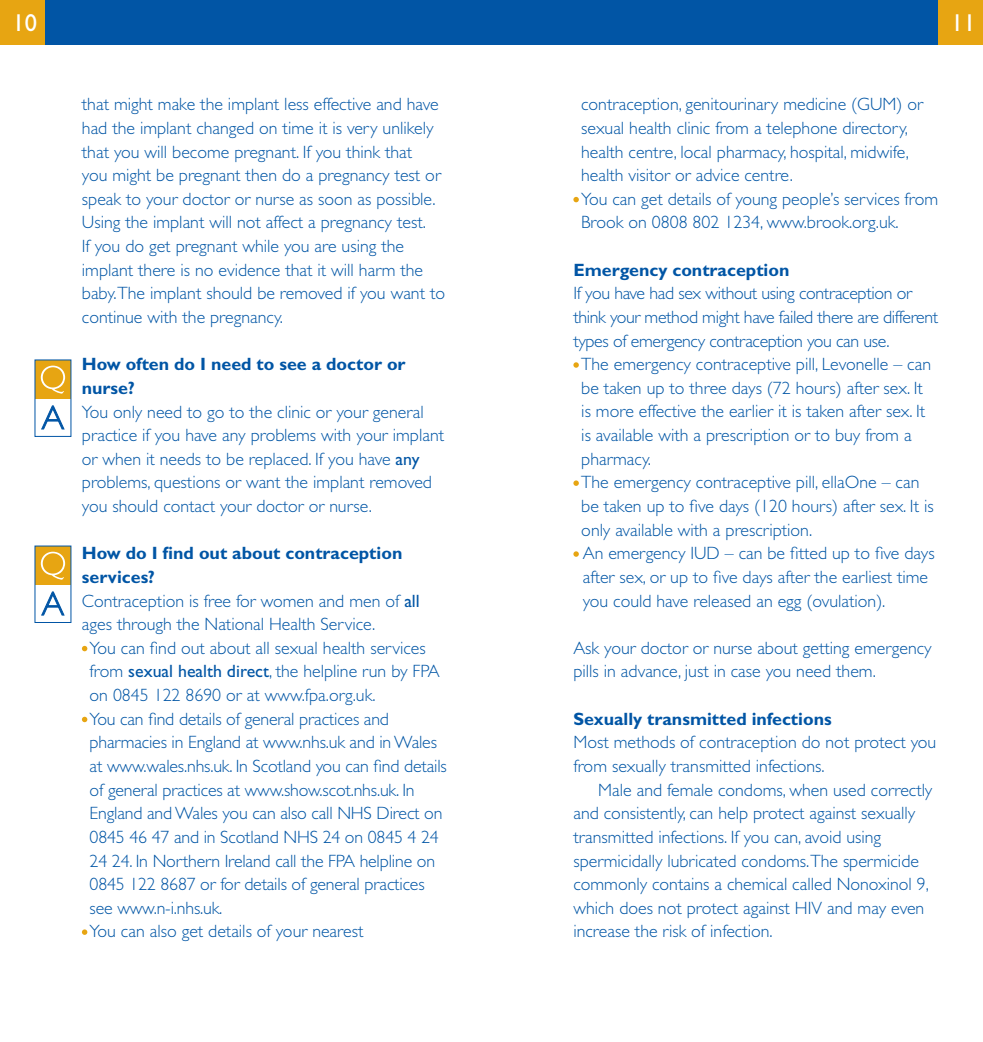
<style>
.page{position:relative;width:983px;height:1042px;background:#fff}
.page>*{position:absolute;margin:0;border:0;box-sizing:border-box;transform-origin:0 0}
.t1{font:24.5px "Gill Sans";color:#fff}
.t2{font:300 17.85px/23.6px "Gill Sans";color:#0155a5}
.t3{font:300 17.85px "Gill Sans";letter-spacing:-.02em;color:#0155a5}
.t4{font:700 17.85px/23.6px "Gill Sans";color:#0155a5}
.s1{font-weight:400}
</style>
<div class="page">
<div style="left:0;top:0;width:491px;height:45px;background:#0155a5"></div>
<div style="left:0;top:0;width:45px;height:45px;background:#e7a512"></div>
<div style="left:491px;top:0;width:491px;height:45px;background:#0155a5"></div>
<div style="left:938px;top:0;width:44px;height:45px;background:#e7a512"></div>
<svg style="left:82px;top:646px;width:5px;height:5px"></svg>
<svg style="left:82px;top:717px;width:5px;height:5px"></svg>
<svg style="left:82px;top:929px;width:5px;height:6px"></svg>
<svg style="left:573px;top:197px;width:5px;height:5px"></svg>
<svg style="left:573px;top:362px;width:5px;height:6px"></svg>
<svg style="left:573px;top:480px;width:5px;height:6px"></svg>
<svg style="left:573px;top:551px;width:5px;height:6px"></svg>
<div style="left:35px;top:360px;width:36px;height:38px;background:#e7a512"></div>
<svg style="left:41px;top:366px;width:24px;height:28px"></svg>
<svg style="left:41px;top:405px;width:24px;height:24px"></svg>
<div style="left:35px;top:546px;width:36px;height:38px;background:#e7a512"></div>
<svg style="left:41px;top:552px;width:24px;height:28px"></svg>
<svg style="left:41px;top:591px;width:24px;height:25px"></svg>
<h1 class="t1" style="left:12px;top:8px;width:26px">10</h1>
<h1 class="t1" style="left:950px;top:8px;width:26px">11</h1>
<p class="t2" style="left:82px;top:93px;width:364px">that might make the implant less effective and have had the implant changed on time it is very unlikely that you will become pregnant. If you think that<br>you might be pregnant then do a pregnancy test or speak to your doctor or nurse as soon as possible.<br>Using the implant will not affect a pregnancy test.<br>If you do get pregnant while you are using the implant there is no evidence that it will harm the baby.The implant should be removed if you want to continue with the pregnancy.</p>
<p class="t4" style="left:82px;top:352px;width:325px">How often do I need to see a doctor or nurse?</p>
<p class="t2" style="left:82px;top:400px;width:363px">You only need to go to the clinic or your general practice if you have any problems with your implant or when it needs to be replaced. If you have <span class="s1">any </span>problems, questions or want the implant removed you should contact your doctor or nurse.</p>
<p class="t4" style="left:82px;top:541px;width:322px">How do I find out about contraception</p>
<p class="t4" style="left:82px;top:565px;width:75px">services?</p>
<p class="t2" style="left:82px;top:589px;width:339px">Contraception is free for women and men of <span class="s1">all</span></p>
<p class="t2" style="left:82px;top:613px;width:295px">ages through the National Health Service.</p>
<p class="t2" style="left:90px;top:636px;width:337px">You can find out about all sexual health services</p>
<p class="t2" style="left:90px;top:660px;width:351px">from <span class="s1">sexual health direct</span>, the helpline run by FPA</p>
<p class="t2" style="left:90px;top:683px;width:287px">on 0845 122 8690 or at www.fpa.org.uk.</p>
<p class="t2" style="left:90px;top:707px;width:301px">You can find details of general practices and</p>
<p class="t2" style="left:90px;top:731px;width:349px">pharmacies in England at www.nhs.uk and in Wales</p>
<p class="t2" style="left:90px;top:754px;width:358px">at www.wales.nhs.uk. In Scotland you can find details</p>
<p class="t2" style="left:90px;top:778px;width:326px">of general practices at www.show.scot.nhs.uk. In</p>
<p class="t2" style="left:90px;top:801px;width:354px">England and Wales you can also call NHS Direct on</p>
<p class="t2" style="left:90px;top:825px;width:350px">0845 46 47 and in Scotland NHS 24 on 0845 4 24</p>
<p class="t2" style="left:90px;top:849px;width:347px">24 24. In Northern Ireland call the FPA helpline on</p>
<p class="t2" style="left:90px;top:872px;width:336px">0845 122 8687 or for details of general practices</p>
<p class="t2" style="left:90px;top:896px;width:134px">see www.n-i.nhs.uk.</p>
<p class="t2" style="left:90px;top:920px;width:275px">You can also get details of your nearest</p>
<p class="t2" style="left:581px;top:93px;width:358px">contraception, genitourinary medicine (GUM) or sexual health clinic from a telephone directory, health centre, local pharmacy, hospital, midwife, health visitor or advice centre.<br>You can get details of young people’s services from Brook on 0808 802 1234, www.brook.org.uk.</p>
<p class="t4" style="left:573px;top:258px;width:217px">Emergency contraception</p>
<p class="t3" style="left:573px;top:283px;width:340px">If you have had sex without using contraception or</p>
<p class="t3" style="left:573px;top:307px;width:366px">think your method might have failed there are different</p>
<p class="t3" style="left:573px;top:331px;width:318px">types of emergency contraception you can use.</p>
<p class="t2" style="left:581px;top:353px;width:351px">The emergency contraceptive pill, Levonelle – can</p>
<p class="t2" style="left:581px;top:376px;width:343px">be taken up to three days (72 hours) after sex. It</p>
<p class="t2" style="left:581px;top:400px;width:345px">is more effective the earlier it is taken after sex. It</p>
<p class="t2" style="left:581px;top:423px;width:332px">is available with a prescription or to buy from a</p>
<p class="t2" style="left:581px;top:447px;width:71px">pharmacy.</p>
<p class="t2" style="left:581px;top:471px;width:339px">The emergency contraceptive pill, ellaOne – can</p>
<p class="t2" style="left:581px;top:494px;width:354px">be taken up to five days (120 hours) after sex. It is</p>
<p class="t2" style="left:581px;top:518px;width:232px">only available with a prescription.</p>
<p class="t2" style="left:582px;top:542px;width:353px">An emergency IUD – can be fitted up to five days</p>
<p class="t2" style="left:582px;top:565px;width:347px">after sex, or up to five days after the earliest time</p>
<p class="t2" style="left:582px;top:589px;width:304px">you could have released an egg (ovulation).</p>
<p class="t2" style="left:573px;top:636px;width:359px">Ask your doctor or nurse about getting emergency pills in advance, just in case you need them.</p>
<p class="t4" style="left:573px;top:707px;width:260px">Sexually transmitted infections</p>
<p class="t2" style="left:573px;top:731px;width:364px">Most methods of contraception do not protect you from sexually transmitted infections.</p>
<p class="t2" style="left:573px;top:778px;width:360px;text-indent:25px">Male and female condoms, when used correctly and consistently, can help protect against sexually transmitted infections. If you can, avoid using spermicidally lubricated condoms.The spermicide commonly contains a chemical called Nonoxinol 9, which does not protect against HIV and may even increase the risk of infection.</p>
</div>
